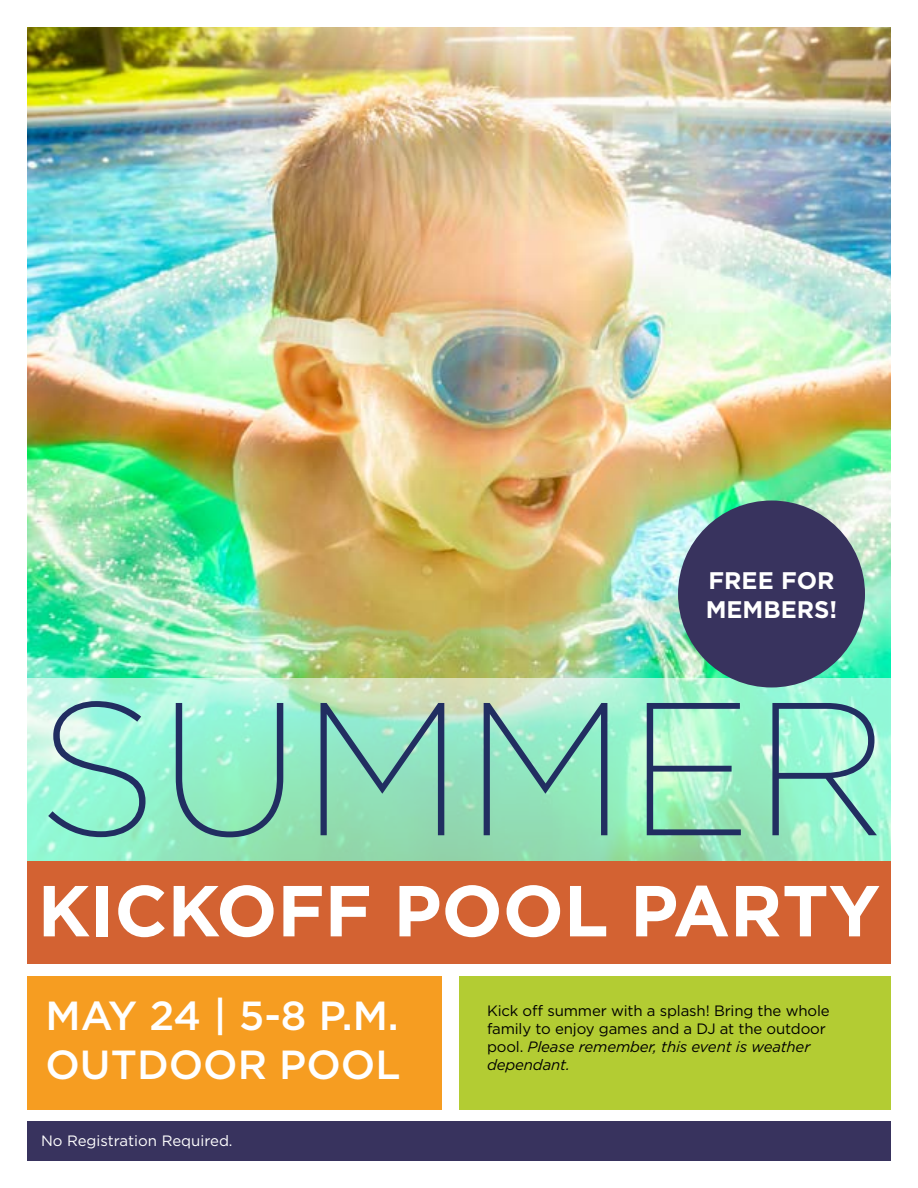
<style>
.page{position:relative;width:918px;height:1188px;background:#fff}
.page>*{position:absolute;margin:0;border:0;box-sizing:border-box;transform-origin:0 0}
.t1{font:200 189px "Gotham";color:#212e61}
.t2{font:700 72px "Gotham";color:#fff}
.t3{font:500 40.65px/48.8px "Gotham";color:#fff}
.t4{font:700 24px/28.8px "Gotham";color:#fff}
.t5{font:15px/18px "Gotham";letter-spacing:-.01em;color:#000}
.t6{font:15px "Gotham";color:#fff}
.s1{font-style:italic}
</style>
<div class="page">
<img style="left:27px;top:27px;width:864px;height:651px">
<svg style="left:27px;top:678px;width:864px;height:183px;background:#9fedc8"></svg>
<div style="left:459px;top:976px;width:432px;height:134px;background:#b3cc33"></div>
<div style="left:27px;top:976px;width:415px;height:134px;background:#f69d21"></div>
<div style="left:27px;top:861px;width:864px;height:102px;background:#d36232"></div>
<div style="left:678px;top:501px;width:187px;height:186px;background:#38335e;border-radius:50%"></div>
<div style="left:27px;top:1121px;width:864px;height:40px;background:#38335e"></div>
<h3 class="t4" style="left:706px;top:566px;width:133px">FREE FOR<br>MEMBERS!</h3>
<h1 class="t1" style="left:37px;top:651px;width:854px">SUMMER</h1>
<h2 class="t2" style="left:38px;top:863px;width:844px">KICKOFF POOL PARTY</h2>
<h3 class="t3" style="left:45px;top:991px;width:357px">MAY 24 | 5-8 P.M.<br>OUTDOOR POOL</h3>
<p class="t6" style="left:41px;top:1131px;width:193px">No Registration Required.</p>
<p class="t5" style="left:487px;top:1002px;width:344px">Kick off summer with a splash! Bring the whole family to enjoy games and a DJ at the outdoor pool. <span class="s1">Please remember, this event is weather dependant.</span></p>
</div>
